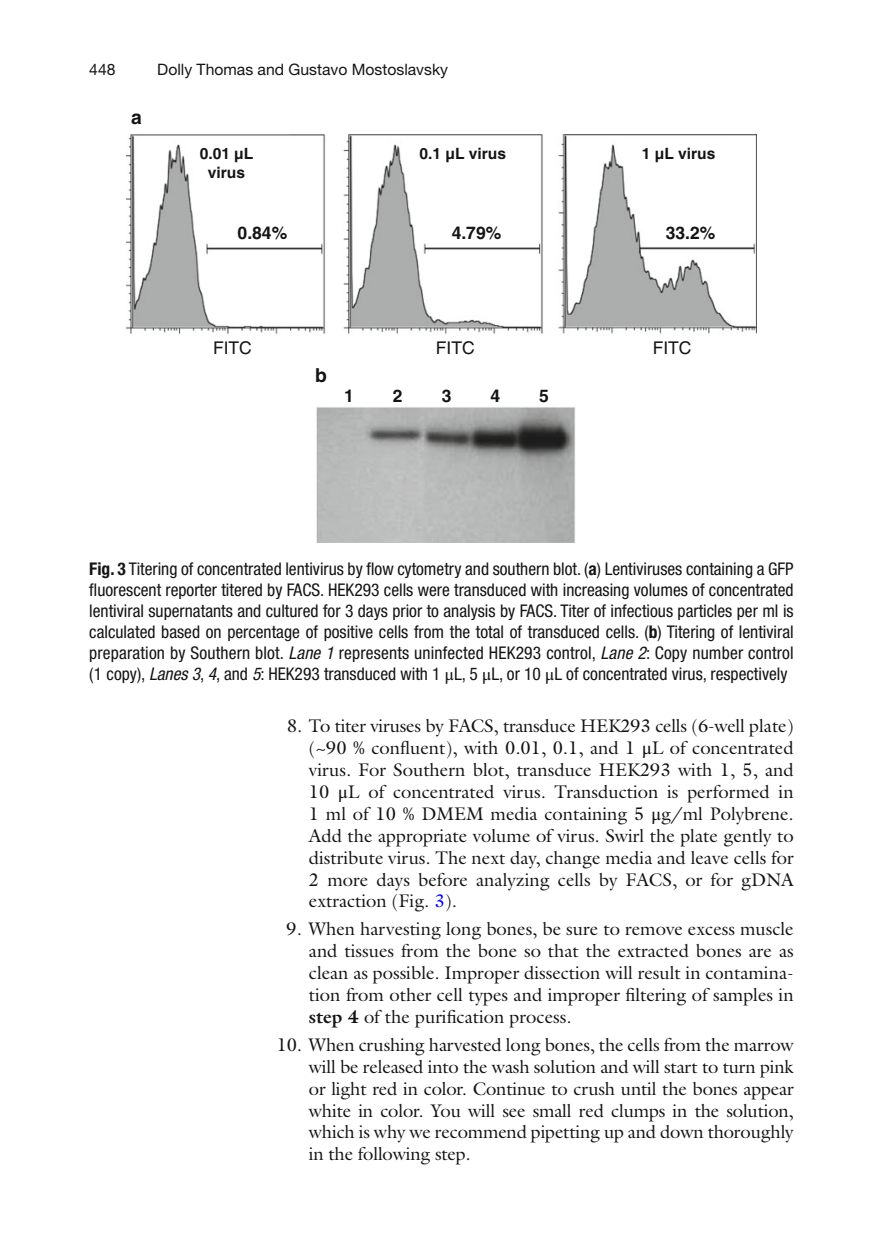
<style>
.page{position:relative;width:883px;height:1260px;background:#fff}
.page>*{position:absolute;margin:0;border:0;box-sizing:border-box;transform-origin:0 0}
.t1{font:700 19.25px "Helvetica";color:#131413}
.t2{font:18.38px/21.9px "Galliard";color:#131413;text-align:justify}
.t3{font:condensed 17.5px/21px "Helvetica Neue";color:#131413;text-align:justify}
.t4{font:700 17.5px "Helvetica";color:#131413}
.t5{font:17.5px "Helvetica";color:#131413}
.t6{font:15.75px "Helvetica Neue";color:#131413}
.t7{font:700 15.58px/18.7px "Helvetica";color:#131413;text-align:center}
.s1{font-weight:700}
.s2{font-style:italic}
.s3{font-family:"STIX General";font-stretch:normal}
.s4{font-family:"STIX General"}
.s5{color:#00f}
</style>
<div class="page">
<img style="left:127px;top:135px;width:629px;height:408px">
<p class="t6" style="left:89px;top:64px;width:28px">448</p>
<p class="t1" style="left:131px;top:110px;width:12px">a</p>
<p class="t6" style="left:157px;top:64px;width:292px">Dolly Thomas and Gustavo Mostoslavsky</p>
<p class="t7" style="left:200px;top:146px;width:55px">0.01 µL virus</p>
<p class="t7" style="left:420px;top:146px;width:88px">0.1 µL virus</p>
<p class="t7" style="left:642px;top:146px;width:75px">1 µL virus</p>
<p class="t4" style="left:238px;top:226px;width:51px">0.84%</p>
<p class="t4" style="left:452px;top:226px;width:51px">4.79%</p>
<p class="t4" style="left:666px;top:226px;width:51px">33.2%</p>
<p class="t5" style="left:213px;top:341px;width:40px">FITC</p>
<p class="t1" style="left:315px;top:368px;width:13px">b</p>
<p class="t5" style="left:436px;top:341px;width:40px">FITC</p>
<p class="t4" style="left:344px;top:390px;width:11px">1</p>
<p class="t4" style="left:393px;top:390px;width:11px">2</p>
<p class="t4" style="left:442px;top:390px;width:11px">3</p>
<p class="t4" style="left:491px;top:390px;width:11px">4</p>
<p class="t4" style="left:539px;top:390px;width:11px">5</p>
<p class="t5" style="left:653px;top:341px;width:40px">FITC</p>
<p class="t3" style="left:89px;top:559px;width:706px"><span class="s1">Fig. 3</span> Titering of concentrated lentivirus by flow cytometry and southern blot. ( <span class="s1">a</span> ) Lentiviruses containing a GFP fluorescent reporter titered by FACS. HEK293 cells were transduced with increasing volumes of concentrated lentiviral supernatants and cultured for 3 days prior to analysis by FACS. Titer of infectious particles per ml is calculated based on percentage of positive cells from the total of transduced cells. ( <span class="s1">b</span> ) Titering of lentiviral preparation by Southern blot. <span class="s2">Lane 1</span> represents uninfected HEK293 control, <span class="s2">Lane 2</span> : Copy number control (1 copy), <span class="s2">Lanes 3</span> , <span class="s2">4</span> , and <span class="s2">5</span> : HEK293 transduced with 1 <span class="s3">μ</span>L, 5 <span class="s3">μ</span>L, or 10 <span class="s3">μ</span>L of concentrated virus, respectively</p>
<p class="t2" style="left:309px;top:717px;width:486px;text-indent:-22px">8. To titer viruses by FACS, transduce HEK293 cells (6-well plate) (~90 % confluent), with 0.01, 0.1, and 1 <span class="s4">μ</span>L of concentrated virus. For Southern blot, transduce HEK293 with 1, 5, and 10 <span class="s4">μ</span>L of concentrated virus. Transduction is performed in 1 ml of 10 % DMEM media containing 5 <span class="s4">μ</span>g/ml Polybrene.<br>Add the appropriate volume of virus. Swirl the plate gently to distribute virus. The next day, change media and leave cells for 2 more days before analyzing cells by FACS, or for gDNA extraction (Fig. <span class="s5">3</span>).</p>
<p class="t2" style="left:309px;top:920px;width:486px;text-indent:-22px">9. When harvesting long bones, be sure to remove excess muscle and tissues from the bone so that the extracted bones are as clean as possible. Improper dissection will result in contamina&shy;tion from other cell types and improper filtering of samples in <span class="s1">step 4</span> of the purification process.</p>
<p class="t2" style="left:309px;top:1036px;width:486px;text-indent:-32px">10. When crushing harvested long bones, the cells from the marrow will be released into the wash solution and will start to turn pink or light red in color. Continue to crush until the bones appear white in color. You will see small red clumps in the solution, which is why we recommend pipetting up and down thoroughly in the following step.</p>
</div>
